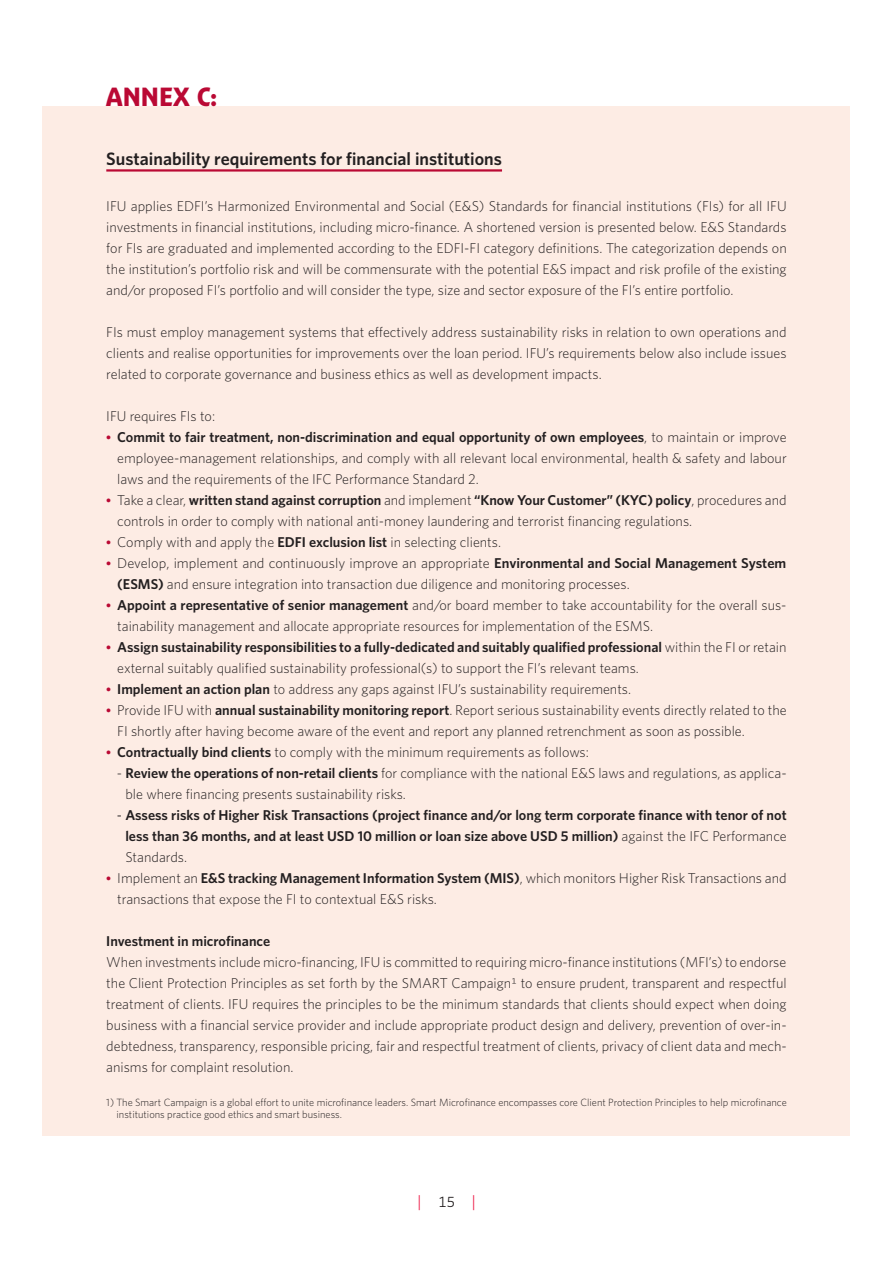
<style>
.page{position:relative;width:893px;height:1263px;background:#fff}
.page>*{position:absolute;margin:0;border:0;box-sizing:border-box;transform-origin:0 0}
.t1{font:26.25px "IFU Headline";color:#ba0934}
.t2{font:600 18px "Whitney";color:#231f20}
.t3{font:15px "Klavika";color:#ed1845}
.t4{font:300 14.25px/21px "Whitney";color:#231f20}
.t5{font:600 14.25px/21px "Whitney";color:#231f20;text-align:justify}
.t6{font:300 10.5px/12.6px "Whitney";color:#231f20}
.s1{font-family:"Klavika";font-weight:700;color:#ba0934}
.s2{font-weight:600}
.s3{font-weight:400}
.s4{font-weight:300}
.s5{font-family:"Whitney";color:#231f20}
</style>
<div class="page">
<div style="left:43px;top:106px;width:807px;height:1029px;background:#fdece4"></div>
<hr style="left:106px;top:169px;width:396px;height:3px;background:#ba0934">
<h1 class="t1" style="left:106px;top:81px;width:112px">ANNEX C:</h1>
<p class="t2" style="left:106px;top:147px;width:397px">Sustainability requirements for financial institutions</p>
<p class="t4" style="left:106px;top:195px;width:682px;text-align:justify">IFU applies EDFI’s Harmonized Environmental and Social (E&amp;S) Standards for financial institutions (FIs) for all IFU investments in financial institutions, including micro-finance. A shortened version is presented below. E&amp;S Standards for FIs are graduated and implemented according to the EDFI-FI category definitions. The categorization depends on the institution’s portfolio risk and will be commensurate with the potential E&amp;S impact and risk profile of the existing and/or proposed FI’s portfolio and will consider the type, size and sector exposure of the FI’s entire portfolio.</p>
<p class="t4" style="left:106px;top:321px;width:682px;text-align:justify">FIs must employ management systems that effectively address sustainability risks in relation to own operations and clients and realise opportunities for improvements over the loan period. IFU’s requirements below also include issues related to corporate governance and business ethics as well as development impacts.</p>
<p class="t4" style="left:106px;top:405px;width:110px">IFU requires FIs to:</p>
<p class="t4" style="left:117px;top:426px;width:671px;text-align:justify;text-indent:-11px"><span class="s1">•</span> <span class="s2">Commit to fair treatment, non-discrimination and equal opportunity of own employees</span>, to maintain or improve employee-management relationships, and comply with all relevant local environmental, health &amp; safety and labour laws and the requirements of the IFC Performance Standard 2.</p>
<p class="t4" style="left:117px;top:489px;width:671px;text-indent:-11px"><span class="s1">•</span> Take a clear, <span class="s2">written stand against corruption</span> and implement <span class="s2">“Know Your Customer” (KYC) policy</span>, procedures and controls in order to comply with national anti-money laundering and terrorist financing regulations.</p>
<p class="t4" style="left:106px;top:531px;width:396px"><span class="s1">•</span> Comply with and apply the <span class="s2">EDFI exclusion list</span> in selecting clients.</p>
<p class="t4" style="left:117px;top:552px;width:671px;text-indent:-11px"><span class="s1">•</span> Develop, implement and continuously improve an appropriate <span class="s2">Environmental and Social Management System (ESMS)</span> and ensure integration into transaction due diligence and monitoring processes.</p>
<p class="t4" style="left:117px;top:594px;width:671px;text-indent:-11px"><span class="s1">•</span> <span class="s2">Appoint a representative of senior management</span> and/or board member to take accountability for the overall sus&shy;tainability management and allocate appropriate resources for implementation of the ESMS.</p>
<p class="t4" style="left:117px;top:636px;width:671px;text-indent:-11px"><span class="s1">•</span> <span class="s2">Assign sustainability responsibilities to a fully-dedicated and suitably qualified professional</span> within the FI or retain external suitably qualified sustainability professional(s) to support the FI’s relevant teams.</p>
<p class="t4" style="left:106px;top:678px;width:526px"><span class="s1">•</span> <span class="s2">Implement an action plan</span> to address any gaps against IFU’s sustainability requirements.</p>
<p class="t4" style="left:117px;top:699px;width:671px;text-indent:-11px"><span class="s1">•</span> Provide IFU with <span class="s2">annual sustainability monitoring report</span>. Report serious sustainability events directly related to the<br>FI shortly after having become aware of the event and report any planned retrenchment as soon as possible.</p>
<p class="t4" style="left:106px;top:741px;width:484px"><span class="s1">•</span> <span class="s2">Contractually bind clients</span> to comply with the minimum requirements as follows:</p>
<p class="t4" style="left:126px;top:762px;width:663px;text-indent:-9px">- <span class="s2">Review the operations of non-retail clients</span> for compliance with the national E&amp;S laws and regulations, as applica&shy;ble where financing presents sustainability risks.</p>
<p class="t5" style="left:125px;top:805px;width:663px;text-indent:-8px"><span class="s3">-</span> Assess risks of Higher Risk Transactions (project finance and/or long term corporate finance with tenor of not less than 36 months, and at least USD 10 million or loan size above USD 5 million) <span class="s4">against the IFC Performance Standards.</span></p>
<p class="t4" style="left:117px;top:867px;width:671px;text-indent:-11px"><span class="s1">•</span> Implement an <span class="s2">E&amp;S tracking Management Information System (MIS)</span>, which monitors Higher Risk Transactions and transactions that expose the FI to contextual E&amp;S risks.</p>
<p class="t5" style="left:106px;top:931px;width:165px">Investment in microfinance</p>
<p class="t4" style="left:106px;top:951px;width:682px;text-align:justify">When investments include micro-financing, IFU is committed to requiring micro-finance institutions (MFI’s) to endorse the Client Protection Principles as set forth by the SMART Campaign1 to ensure prudent, transparent and respectful treatment of clients. IFU requires the principles to be the minimum standards that clients should expect when doing business with a financial service provider and include appropriate product design and delivery, prevention of over-in&shy;debtedness, transparency, responsible pricing, fair and respectful treatment of clients, privacy of client data and mech&shy;anisms for complaint resolution.</p>
<p class="t6" style="left:117px;top:1095px;width:672px;text-indent:-10px">1) The Smart Campaign is a global effort to unite microfinance leaders. Smart Microfinance encompasses core Client Protection Principles to help microfinance institutions practice good ethics and smart business.</p>
<p class="t3" style="left:417px;top:1192px;width:60px">| <span class="s5">15</span> |</p>
</div>
